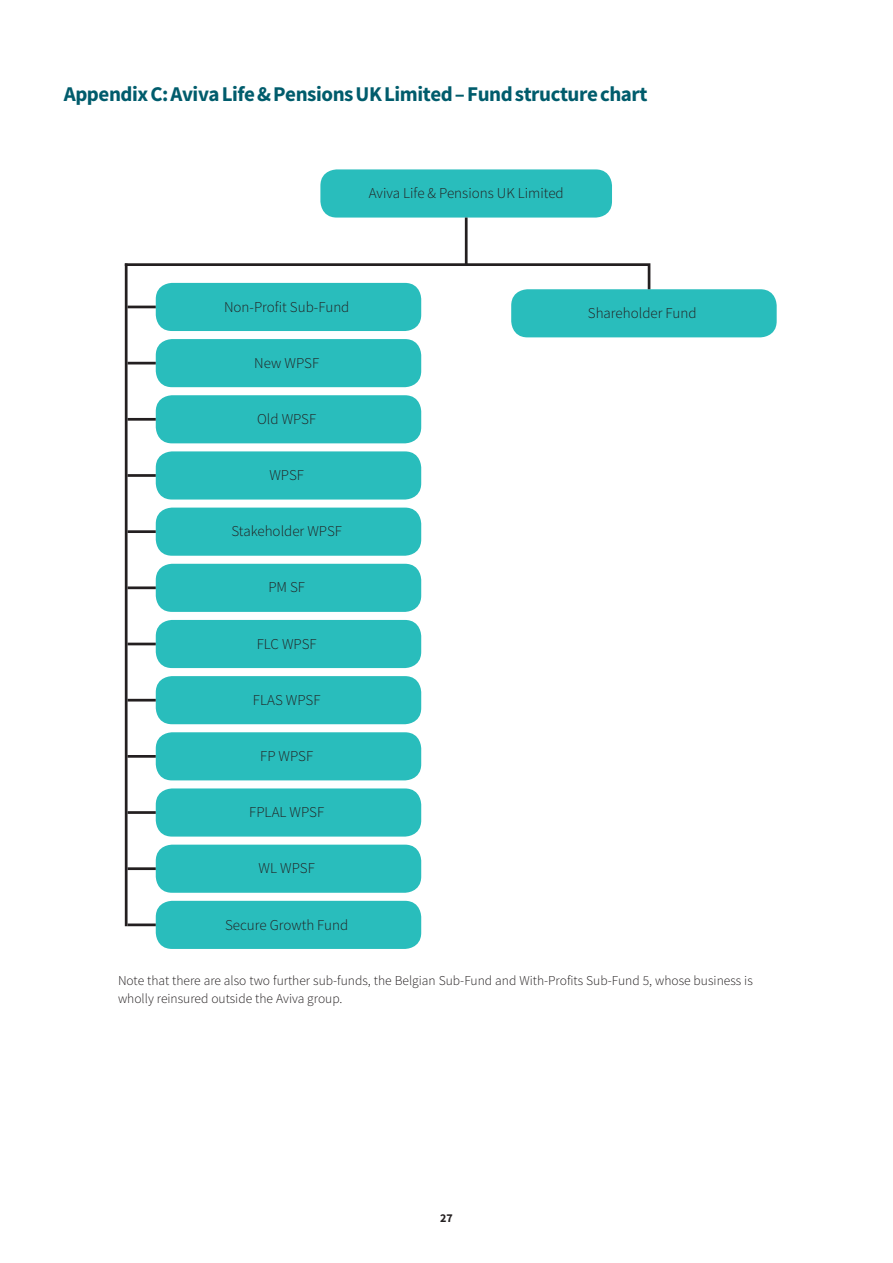
<style>
.page{position:relative;width:893px;height:1263px;background:#fff}
.page>*{position:absolute;margin:0;border:0;box-sizing:border-box;transform-origin:0 0}
.t1{font:700 21px "Source Sans Pro";letter-spacing:-.02em;color:#005c6c}
.t2{font:300 15px "Source Sans Pro";color:#231f20}
.t3{font:300 13.5px/18px "Source Sans Pro";color:#231f20}
.t4{font:700 12px "Source Sans Pro";color:#231f20}
</style>
<div class="page">
<div style="left:320px;top:169px;width:292px;height:49px;background:#29bdbc;border-radius:16px"></div>
<hr style="left:465px;top:218px;width:3px;height:47px;background:#231f20">
<div style="left:156px;top:283px;width:265px;height:48px;background:#29bdbc;border-radius:16px"></div>
<div style="left:511px;top:289px;width:266px;height:48px;background:#29bdbc;border-radius:16px"></div>
<div style="left:156px;top:339px;width:265px;height:48px;background:#29bdbc;border-radius:16px"></div>
<div style="left:156px;top:395px;width:265px;height:48px;background:#29bdbc;border-radius:16px"></div>
<div style="left:156px;top:451px;width:265px;height:48px;background:#29bdbc;border-radius:16px"></div>
<div style="left:156px;top:508px;width:265px;height:48px;background:#29bdbc;border-radius:16px"></div>
<div style="left:156px;top:564px;width:265px;height:48px;background:#29bdbc;border-radius:16px"></div>
<div style="left:156px;top:620px;width:265px;height:48px;background:#29bdbc;border-radius:16px"></div>
<div style="left:156px;top:676px;width:265px;height:48px;background:#29bdbc;border-radius:16px"></div>
<div style="left:156px;top:732px;width:265px;height:48px;background:#29bdbc;border-radius:16px"></div>
<div style="left:156px;top:788px;width:265px;height:48px;background:#29bdbc;border-radius:16px"></div>
<div style="left:156px;top:845px;width:265px;height:48px;background:#29bdbc;border-radius:16px"></div>
<div style="left:156px;top:901px;width:265px;height:48px;background:#29bdbc;border-radius:16px"></div>
<hr style="left:125px;top:263px;width:3px;height:663px;background:#231f20">
<hr style="left:648px;top:266px;width:2px;height:23px;background:#231f20">
<hr style="left:128px;top:306px;width:28px;height:2px;background:#231f20">
<hr style="left:128px;top:362px;width:28px;height:2px;background:#231f20">
<hr style="left:128px;top:418px;width:28px;height:3px;background:#231f20">
<hr style="left:128px;top:474px;width:28px;height:3px;background:#231f20">
<hr style="left:128px;top:530px;width:28px;height:3px;background:#231f20">
<hr style="left:128px;top:586px;width:28px;height:3px;background:#231f20">
<hr style="left:128px;top:643px;width:28px;height:2px;background:#231f20">
<hr style="left:128px;top:699px;width:28px;height:2px;background:#231f20">
<hr style="left:128px;top:755px;width:28px;height:3px;background:#231f20">
<hr style="left:128px;top:811px;width:28px;height:3px;background:#231f20">
<hr style="left:128px;top:867px;width:28px;height:3px;background:#231f20">
<hr style="left:128px;top:923px;width:28px;height:3px;background:#231f20">
<hr style="left:125px;top:263px;width:525px;height:3px;background:#231f20">
<h1 class="t1" style="left:64px;top:80px;width:585px">Appendix C: Aviva Life &amp; Pensions UK Limited – Fund structure chart</h1>
<p class="t2" style="left:369px;top:184px;width:197px">Aviva Life &amp; Pensions UK Limited</p>
<p class="t2" style="left:224px;top:297px;width:127px">Non-Profit Sub-Fund</p>
<p class="t2" style="left:254px;top:354px;width:66px">New WPSF</p>
<p class="t2" style="left:257px;top:410px;width:61px">Old WPSF</p>
<p class="t2" style="left:269px;top:466px;width:36px">WPSF</p>
<p class="t2" style="left:231px;top:522px;width:112px">Stakeholder WPSF</p>
<p class="t2" style="left:268px;top:578px;width:38px">PM SF</p>
<p class="t2" style="left:257px;top:634px;width:61px">FLC WPSF</p>
<p class="t2" style="left:253px;top:691px;width:69px">FLAS WPSF</p>
<p class="t2" style="left:260px;top:747px;width:54px">FP WPSF</p>
<p class="t2" style="left:249px;top:803px;width:77px">FPLAL WPSF</p>
<p class="t2" style="left:259px;top:859px;width:58px">WL WPSF</p>
<p class="t2" style="left:225px;top:915px;width:125px">Secure Growth Fund</p>
<p class="t2" style="left:588px;top:304px;width:110px">Shareholder Fund</p>
<p class="t3" style="left:118px;top:971px;width:636px">Note that there are also two further sub-funds, the Belgian Sub-Fund and With-Profits Sub-Fund 5, whose business is wholly reinsured outside the Aviva group.</p>
<p class="t4" style="left:440px;top:1210px;width:14px">27</p>
</div>
